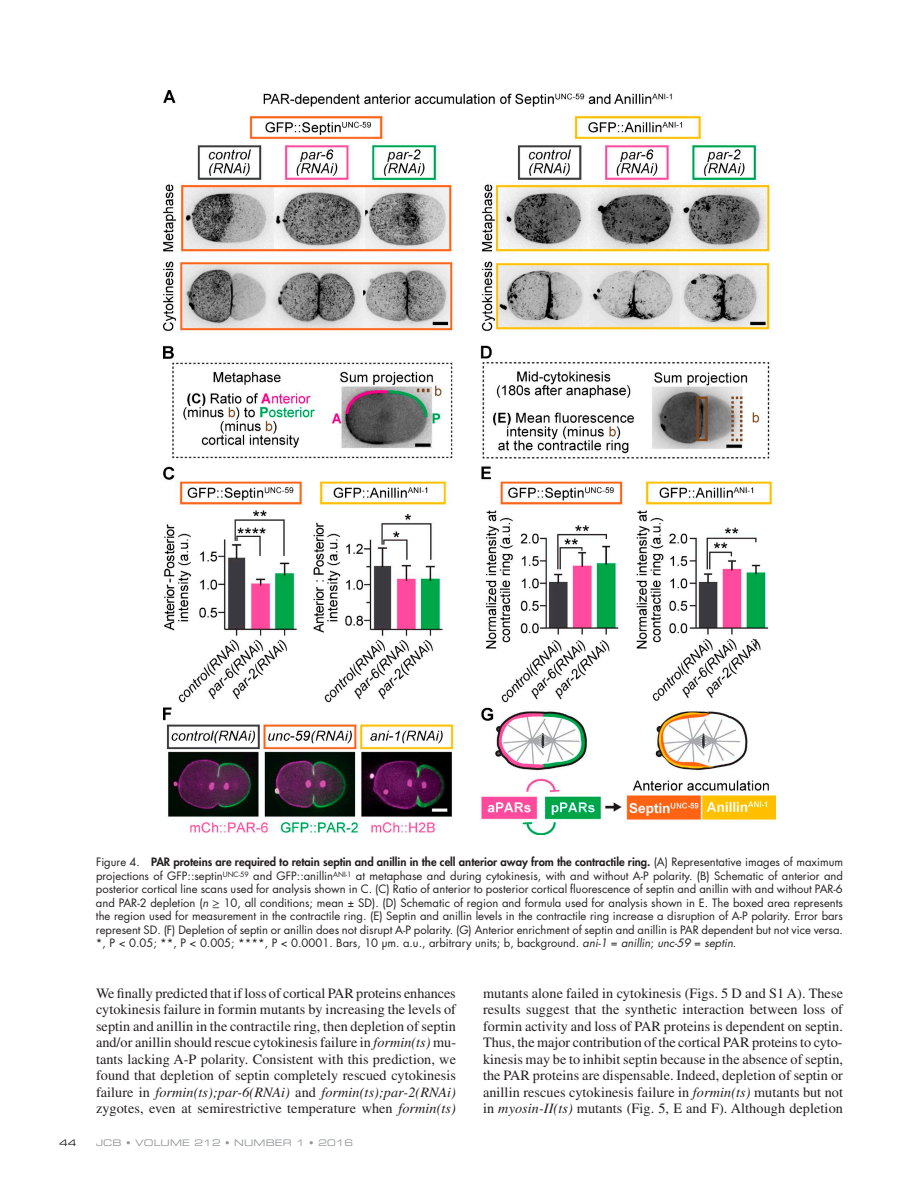
<style>
.page{position:relative;width:918px;height:1188px;background:#fff}
.page>*{position:absolute;margin:0;border:0;box-sizing:border-box;transform-origin:0 0}
.t1{font:14.25px/16.5px "Times LT Std";letter-spacing:.005em;color:#231f20;text-align:justify}
.t2{font:11.25px/13.5px "Futura Std";color:#231f20;text-align:justify}
.t3{font:9px "Eurostile LT Std Ex 2";letter-spacing:.01em;color:#949698}
.t4{font:9px "Eurostile LT Std Ex 2";color:#231f20}
.s1{font-weight:800}
.s2{font-style:italic}
.s3{font-family:"STIX General"}
</style>
<div class="page">
<img style="left:164px;top:90px;width:612px;height:745px">
<p class="t2" style="left:96px;top:856px;width:749px">Figure 4. <span class="s1">PAR proteins are required to retain septin and anillin in the cell anterior away from the contractile ring.</span> (A) Representative images of maximum projections of GFP::septin<sup>UNC-59</sup> and GFP::anillin<sup>ANI-1</sup> at metaphase and during cytokinesis, with and without A-P polarity. (B) Schematic of anterior and posterior cortical line scans used for analysis shown in C. (C) Ratio of anterior to posterior cortical fluorescence of septin and anillin with and without PAR-6 and PAR-2 depletion (<span class="s2">n</span> <span class="s3">≥</span> 10, all conditions; mean ± SD). (D) Schematic of region and formula used for analysis shown in E. The boxed area represents the region used for measurement in the contractile ring. (E) Septin and anillin levels in the contractile ring increase a disruption of A-P polarity. Error bars represent SD. (F) Depletion of septin or anillin does not disrupt A-P polarity. (G) Anterior enrichment of septin and anillin is PAR dependent but not vice versa. *, P &lt; 0.05; **, P &lt; 0.005; ****, P &lt; 0.0001. Bars, 10 µm. a.u., arbitrary units; b, background. <span class="s2">ani-1</span> = <span class="s2">anillin</span>; <span class="s2">unc-59</span> = <span class="s2">septin</span>.</p>
<p class="t1" style="left:96px;top:984px;width:362px">We finally predicted that if loss of cortical PAR proteins enhances cytokinesis failure in formin mutants by increasing the levels of septin and anillin in the contractile ring, then depletion of septin and/or anillin should rescue cytokinesis failure in <span class="s2">formin(ts)</span> mu&shy;tants lacking A-P polarity. Consistent with this prediction, we found that depletion of septin completely rescued cytokinesis failure in <span class="s2">formin(ts);par-6(RNAi)</span> and <span class="s2">formin(ts);par-2(RNAi) </span>zygotes, even at semirestrictive temperature when <span class="s2">formin(ts)</span></p>
<p class="t1" style="left:483px;top:984px;width:362px">mutants alone failed in cytokinesis (Figs. 5 D and S1 A). These results suggest that the synthetic interaction between loss of formin activity and loss of PAR proteins is dependent on septin.<br>Thus, the major contribution of the cortical PAR proteins to cyto&shy;kinesis may be to inhibit septin because in the absence of septin, the PAR proteins are dispensable. Indeed, depletion of septin or anillin rescues cytokinesis failure in <span class="s2">formin(ts)</span> mutants but not in <span class="s2">myosin-II(ts)</span> mutants (Fig. 5, E and F). Although depletion</p>
<p class="t4" style="left:59px;top:1136px;width:19px">44</p>
<p class="t3" style="left:96px;top:1136px;width:259px">JCB • VOLUME 212 • NUMBER 1 • 2016</p>
</div>
